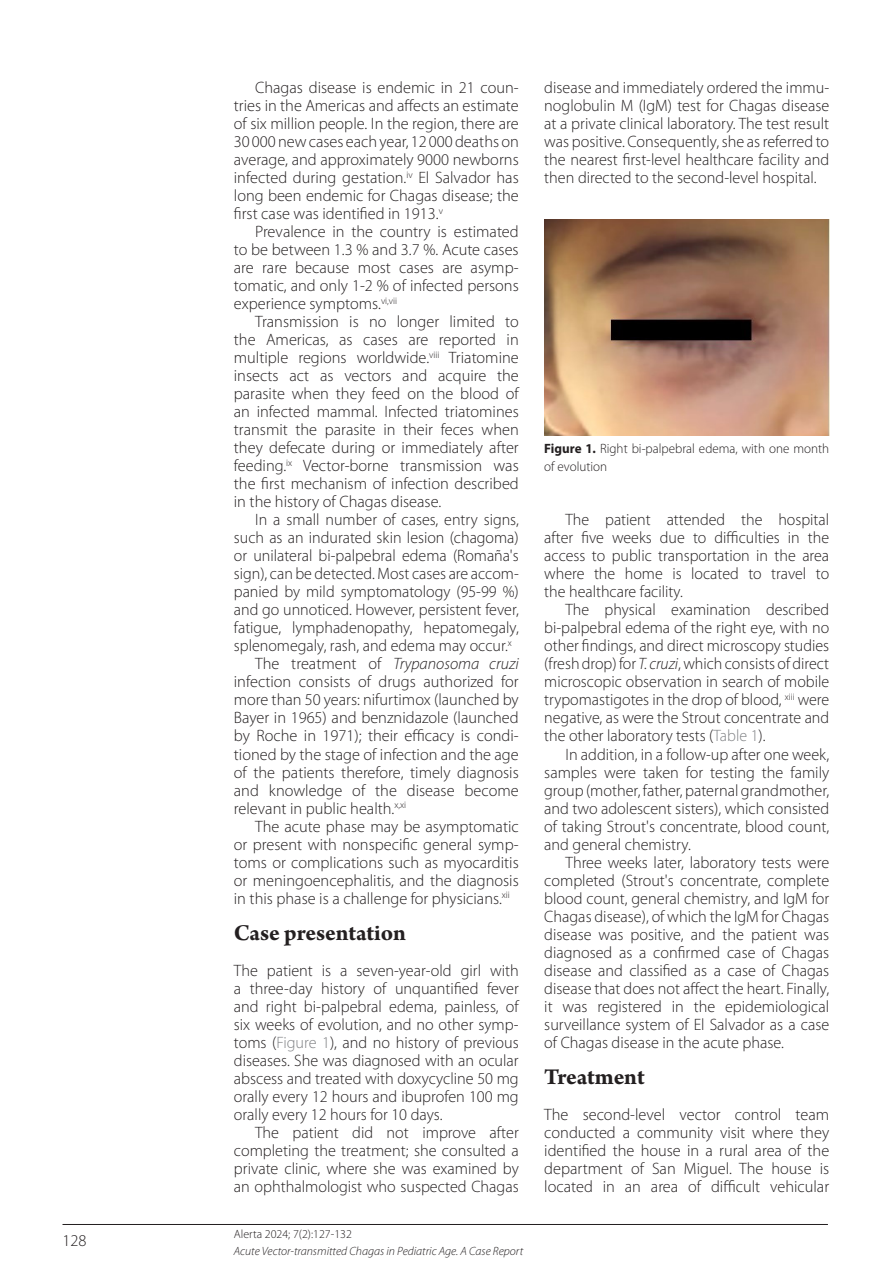
<style>
.page{position:relative;width:893px;height:1276px;background:#fff}
.page>*{position:absolute;margin:0;border:0;box-sizing:border-box;transform-origin:0 0}
.TITULO{font:700 24px "Arno Pro";letter-spacing:-.005em;color:#231f20}
.Segundo_parrafo{font:300 16.5px/18px "Myriad Pro";color:#231f20;text-align:justify}
.Primer_parrafo{font:300 16.5px/18px "Myriad Pro";color:#231f20;text-align:justify}
.Figura__Tabla__Titulo{font:300 13.5px/18px "Myriad Pro";color:#231f20}
.t1{font:italic 300 12px "Myriad Pro";color:#231f20}
.t2{font:300 12px "Myriad Pro";color:#231f20}
.s1{font-style:italic}
.s2{color:#808285}
.s3{font-weight:700}
</style>
<div class="page">
<hr style="left:63px;top:1224px;width:765px;height:1px;background:#231f20">
<img style="left:544px;top:219px;width:285px;height:216px">
<p class="Segundo_parrafo" style="left:234px;top:79px;width:286px;text-indent:21px">Chagas disease is endemic in 21 coun&shy;tries in the Americas and affects an estimate of six million people. In the region, there are 30 000 new cases each year, 12 000 deaths on average, and approximately 9000 newborns infected during gestation.<sup>iv</sup> El Salvador has long been endemic for Chagas disease; the first case was identified in 1913.<sup>v</sup></p>
<p class="Segundo_parrafo" style="left:234px;top:223px;width:286px;text-indent:21px">Prevalence in the country is estimated to be between 1.3 % and 3.7 %. Acute cases are rare because most cases are asymp&shy;tomatic, and only 1-2 % of infected persons experience symptoms.<sup>vi,vii</sup></p>
<p class="Segundo_parrafo" style="left:234px;top:313px;width:286px;text-indent:21px">Transmission is no longer limited to the Americas, as cases are reported in multiple regions worldwide.<sup>viii</sup> Triatomine insects act as vectors and acquire the parasite when they feed on the blood of an infected mammal. Infected triatomines transmit the parasite in their feces when they defecate during or immediately after feeding.<sup>ix</sup> Vector-borne transmission was the first mechanism of infection described in the history of Chagas disease.</p>
<p class="Segundo_parrafo" style="left:234px;top:511px;width:286px;text-indent:21px">In a small number of cases, entry signs, such as an indurated skin lesion (chagoma) or unilateral bi-palpebral edema (Romaña's sign), can be detected. Most cases are accom&shy;panied by mild symptomatology (95-99 %) and go unnoticed. However, persistent fever, fatigue, lymphadenopathy, hepatomegaly, splenomegaly, rash, and edema may occur.<sup>x</sup></p>
<p class="Segundo_parrafo" style="left:234px;top:655px;width:286px;text-indent:21px">The treatment of <span class="s1">Trypanosoma cruzi </span>infection consists of drugs authorized for more than 50 years: nifurtimox (launched by Bayer in 1965) and benznidazole (launched by Roche in 1971); their efficacy is condi&shy;tioned by the stage of infection and the age of the patients therefore, timely diagnosis and knowledge of the disease become relevant in public health.<sup>x,xi</sup></p>
<p class="Segundo_parrafo" style="left:234px;top:817px;width:286px;text-indent:21px">The acute phase may be asymptomatic or present with nonspecific general symp&shy;toms or complications such as myocarditis or meningoencephalitis, and the diagnosis in this phase is a challenge for physicians.<sup>xii</sup></p>
<p class="TITULO" style="left:234px;top:918px;width:174px">Case presentation</p>
<p class="Primer_parrafo" style="left:234px;top:961px;width:286px">The patient is a seven-year-old girl with a three-day history of unquantified fever and right bi-palpebral edema, painless, of six weeks of evolution, and no other symp&shy;toms (<span class="s2">Figure 1</span>), and no history of previous diseases. She was diagnosed with an ocular abscess and treated with doxycycline 50 mg orally every 12 hours and ibuprofen 100 mg orally every 12 hours for 10 days.</p>
<p class="Segundo_parrafo" style="left:234px;top:1123px;width:286px;text-indent:21px">The patient did not improve after completing the treatment; she consulted a private clinic, where she was examined by an ophthalmologist who suspected Chagas</p>
<p class="Segundo_parrafo" style="left:63px;top:1231px;width:26px">128</p>
<p class="t2" style="left:234px;top:1227px;width:120px">Alerta 2024; 7(2):127-132</p>
<p class="t1" style="left:234px;top:1243px;width:291px">Acute Vector-transmitted Chagas in Pediatric Age. A Case Report</p>
<p class="Segundo_parrafo" style="left:544px;top:79px;width:286px">disease and immediately ordered the immu&shy;noglobulin M (IgM) test for Chagas disease at a private clinical laboratory. The test result was positive. Consequently, she as referred to the nearest first-level healthcare facility and then directed to the second-level hospital.</p>
<p class="Figura__Tabla__Titulo" style="left:544px;top:440px;width:286px"><span class="s3">Figure 1.</span> Right bi-palpebral edema, with one month of evolution</p>
<p class="Segundo_parrafo" style="left:544px;top:511px;width:286px;text-indent:21px">The patient attended the hospital after five weeks due to difficulties in the access to public transportation in the area where the home is located to travel to the healthcare facility.</p>
<p class="Segundo_parrafo" style="left:544px;top:601px;width:286px;text-indent:21px">The physical examination described bi-palpebral edema of the right eye, with no other findings, and direct microscopy studies (fresh drop) for <span class="s1">T. cruzi</span>, which consists of direct microscopic observation in search of mobile trypomastigotes in the drop of blood, <sup>xiii</sup> were negative, as were the Strout concentrate and the other laboratory tests (<span class="s2">Table 1</span>).</p>
<p class="Segundo_parrafo" style="left:544px;top:745px;width:286px;text-indent:21px">In addition, in a follow-up after one week, samples were taken for testing the family group (mother, father, paternal grandmother, and two adolescent sisters), which consisted of taking Strout's concentrate, blood count, and general chemistry.</p>
<p class="Segundo_parrafo" style="left:544px;top:853px;width:286px;text-indent:21px">Three weeks later, laboratory tests were completed (Strout's concentrate, complete blood count, general chemistry, and IgM for Chagas disease), of which the IgM for Chagas disease was positive, and the patient was diagnosed as a confirmed case of Chagas disease and classified as a case of Chagas disease that does not affect the heart. Finally, it was registered in the epidemiological surveillance system of El Salvador as a case of Chagas disease in the acute phase.</p>
<p class="TITULO" style="left:544px;top:1062px;width:102px">Treatment</p>
<p class="Primer_parrafo" style="left:544px;top:1105px;width:286px">The second-level vector control team conducted a community visit where they identified the house in a rural area of the department of San Miguel. The house is located in an area of difficult vehicular</p>
</div>
